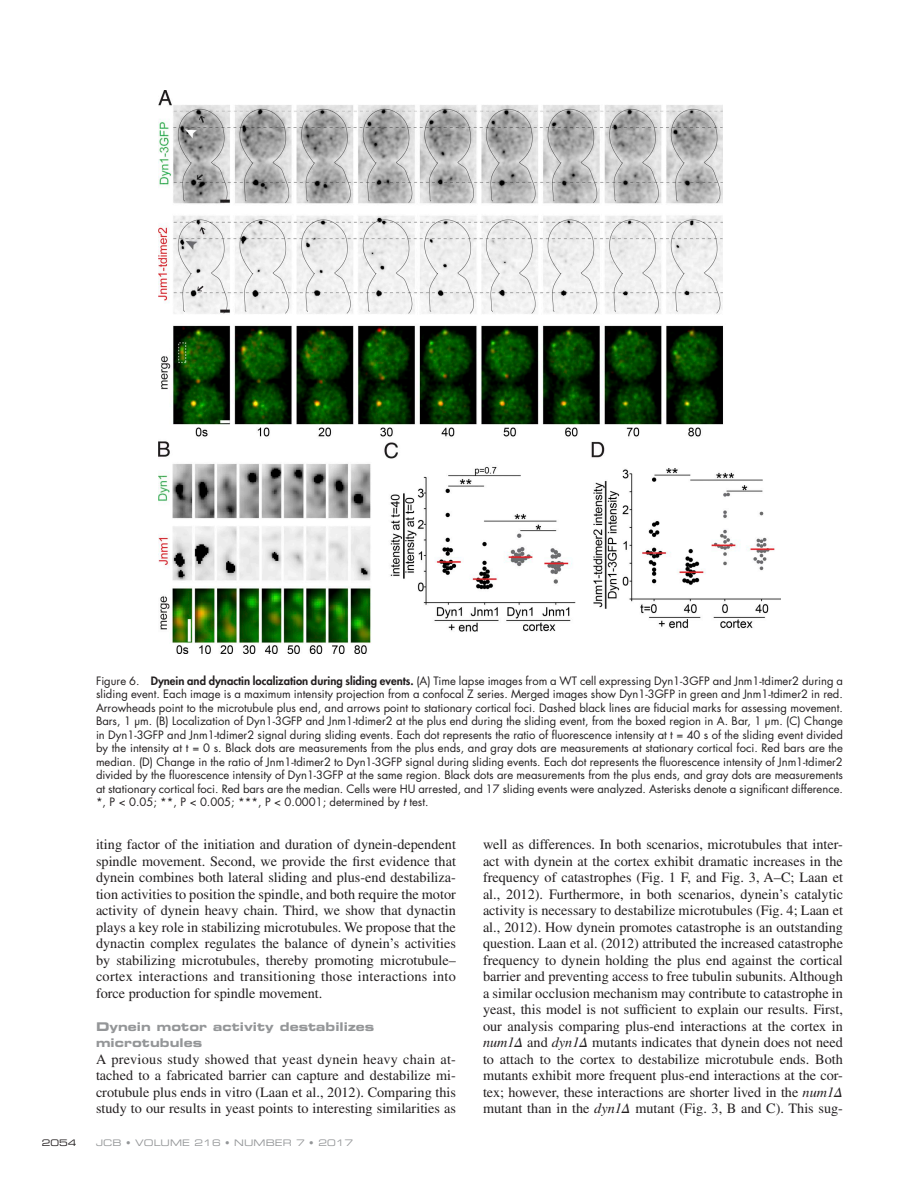
<style>
.page{position:relative;width:918px;height:1188px;background:#fff}
.page>*{position:absolute;margin:0;border:0;box-sizing:border-box;transform-origin:0 0}
.t1{font:14.25px/16.5px "Times LT Std";color:#231f20;text-align:justify}
.t2{font:12px/16.5px "Eurostile LT Std Bold Ex 2";letter-spacing:.005em;color:#949698}
.t3{font:11.25px/13.5px "Futura Std";color:#231f20;text-align:justify}
.t4{font:9px "Eurostile LT Std Ex 2";letter-spacing:.01em;color:#949698}
.t5{font:9px "Eurostile LT Std Ex 2";color:#231f20}
.s1{font-weight:800}
.s2{font-weight:500;font-style:italic}
.s3{font-style:italic}
.s4{font-family:"STIX General";font-style:italic}
</style>
<div class="page">
<img style="left:158px;top:90px;width:623px;height:563px">
<p class="t3" style="left:96px;top:674px;width:749px">Figure 6. <span class="s1">Dynein and dynactin localization during sliding events.</span> (A) Time lapse images from a WT cell expressing Dyn1-3GFP and Jnm1-tdimer2 during a sliding event. Each image is a maximum intensity projection from a confocal Z series. Merged images show Dyn1-3GFP in green and Jnm1-tdimer2 in red.<br>Arrowheads point to the microtubule plus end, and arrows point to stationary cortical foci. Dashed black lines are fiducial marks for assessing movement.<br>Bars, 1 µm. (B) Localization of Dyn1-3GFP and Jnm1-tdimer2 at the plus end during the sliding event, from the boxed region in A. Bar, 1 µm. (C) Change in Dyn1-3GFP and Jnm1-tdimer2 signal during sliding events. Each dot represents the ratio of fluorescence intensity at t = 40 s of the sliding event divided by the intensity at t = 0 s. Black dots are measurements from the plus ends, and gray dots are measurements at stationary cortical foci. Red bars are the median. (D) Change in the ratio of Jnm1-tdimer2 to Dyn1-3GFP signal during sliding events. Each dot represents the fluorescence intensity of Jnm1-tdimer2 divided by the fluorescence intensity of Dyn1-3GFP at the same region. Black dots are measurements from the plus ends, and gray dots are measurements at stationary cortical foci. Red bars are the median. Cells were HU arrested, and 17 sliding events were analyzed. Asterisks denote a significant difference. *, P &lt; 0.05; **, P &lt; 0.005; ***, P &lt; 0.0001; determined by <span class="s2">t</span> test.</p>
<p class="t1" style="left:96px;top:836px;width:362px">iting factor of the initiation and duration of dynein-dependent spindle movement. Second, we provide the first evidence that dynein combines both lateral sliding and plus-end destabiliza&shy;tion activities to position the spindle, and both require the motor activity of dynein heavy chain. Third, we show that dynactin plays a key role in stabilizing microtubules. We propose that the dynactin complex regulates the balance of dynein’s activities by stabilizing microtubules, thereby promoting microtubule– cortex interactions and transitioning those interactions into force production for spindle movement.</p>
<p class="t2" style="left:96px;top:1018px;width:280px">Dynein motor activity destabilizes microtubules</p>
<p class="t1" style="left:96px;top:1050px;width:362px">A previous study showed that yeast dynein heavy chain at&shy;tached to a fabricated barrier can capture and destabilize mi&shy;crotubule plus ends in vitro (Laan et al., 2012). Comparing this study to our results in yeast points to interesting similarities as</p>
<p class="t5" style="left:42px;top:1136px;width:36px">2054</p>
<p class="t4" style="left:96px;top:1136px;width:259px">JCB • VOLUME 216 • NUMBER 7 • 2017</p>
<p class="t1" style="left:483px;top:836px;width:362px">well as differences. In both scenarios, microtubules that inter&shy;act with dynein at the cortex exhibit dramatic increases in the frequency of catastrophes (Fig. 1 F, and Fig. 3, A–C; Laan et al., 2012). Furthermore, in both scenarios, dynein’s catalytic activity is necessary to destabilize microtubules (Fig. 4; Laan et al., 2012). How dynein promotes catastrophe is an outstanding question. Laan et al. (2012) attributed the increased catastrophe frequency to dynein holding the plus end against the cortical barrier and preventing access to free tubulin subunits. Although a similar occlusion mechanism may contribute to catastrophe in yeast, this model is not sufficient to explain our results. First, our analysis comparing plus-end interactions at the cortex in <span class="s3">num1</span><span class="s4">Δ</span> and <span class="s3">dyn1</span><span class="s4">Δ</span> mutants indicates that dynein does not need to attach to the cortex to destabilize microtubule ends. Both mutants exhibit more frequent plus-end interactions at the cor&shy;tex; however, these interactions are shorter lived in the <span class="s3">num1</span><span class="s4">Δ </span>mutant than in the <span class="s3">dyn1</span><span class="s4">Δ</span> mutant (Fig. 3, B and C). This sug-</p>
</div>
